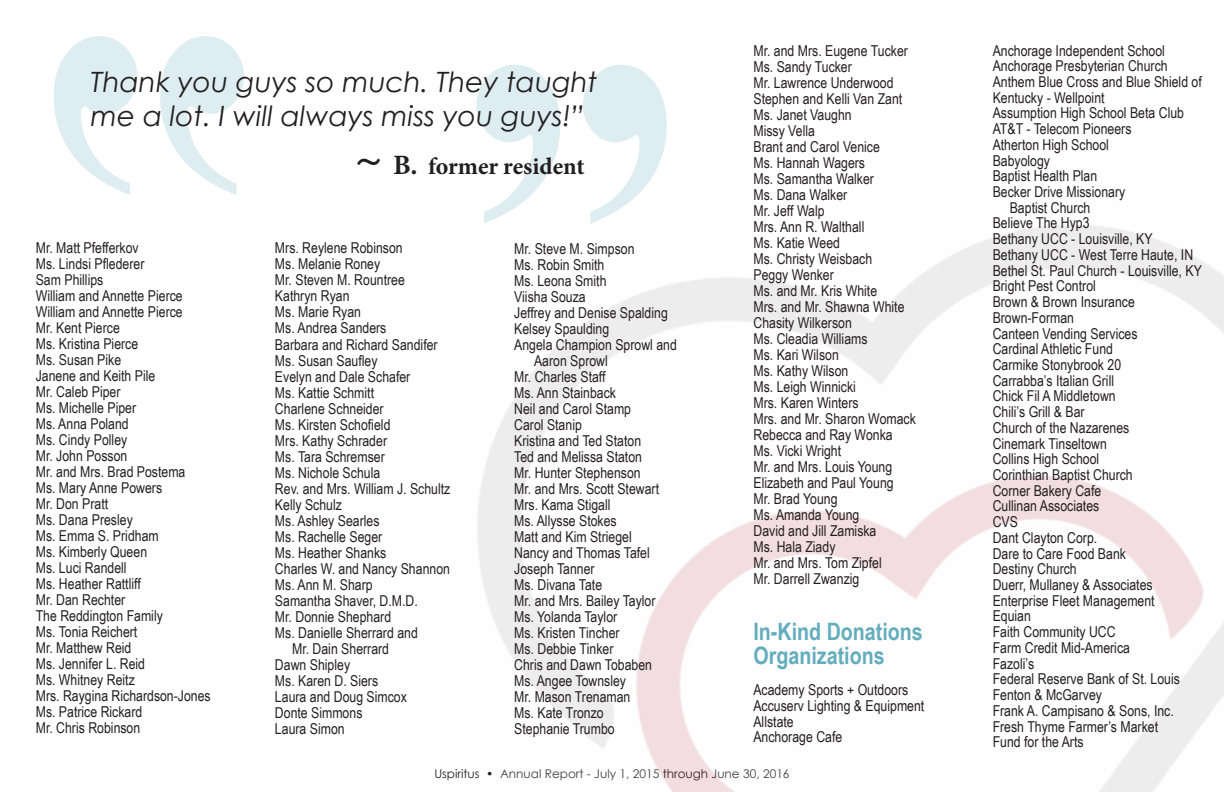
<style>
.page{position:relative;width:1224px;height:792px;background:#fff}
.page>*{position:absolute;margin:0;border:0;box-sizing:border-box;transform-origin:0 0}
.t1{font:700 487.4px "Times New Roman";color:#64adbd;scale:.93 1}
.t2{font:italic 28px/33.6px "Century Gothic";color:#231f20}
.t3{font:700 24px/24px "Arial Narrow";color:#64adbd}
.t4{font:700 24px "Minion Pro";letter-spacing:-.005em;color:#231f20}
.t5{font:15px/16px "Arial Narrow";color:#231f20}
.t6{font:12px "Century Gothic";color:#231f20}
.s1{font-size:48px}
.s2{font-size:28px}
</style>
<div class="page">
<img style="left:477px;top:225px;width:747px;height:567px">
<h1 class="t1" style="left:685px;top:394px;width:245px;rotate:-180deg">“</h1>
<h2 class="t2" style="left:91px;top:65px;width:508px">Thank you guys so much. They taught me a lot. I will always miss you guys!”</h2>
<h3 class="t4" style="left:355px;top:149px;width:231px"><span class="s1">~</span> <span class="s2">B.</span> former resident</h3>
<p class="t5" style="left:36px;top:239px;width:176px">Mr. Matt Pfefferkov<br>Ms. Lindsi Pflederer<br>Sam Phillips<br>William and Annette Pierce<br>William and Annette Pierce<br>Mr. Kent Pierce<br>Ms. Kristina Pierce<br>Ms. Susan Pike<br>Janene and Keith Pile<br>Mr. Caleb Piper<br>Ms. Michelle Piper<br>Ms. Anna Poland<br>Ms. Cindy Polley<br>Mr. John Posson<br>Mr. and Mrs. Brad Postema<br>Ms. Mary Anne Powers<br>Mr. Don Pratt<br>Ms. Dana Presley<br>Ms. Emma S. Pridham<br>Ms. Kimberly Queen<br>Ms. Luci Randell<br>Ms. Heather Rattliff<br>Mr. Dan Rechter<br>The Reddington Family<br>Ms. Tonia Reichert<br>Mr. Matthew Reid<br>Ms. Jennifer L. Reid<br>Ms. Whitney Reitz<br>Mrs. Raygina Richardson-Jones<br>Ms. Patrice Rickard<br>Mr. Chris Robinson</p>
<p class="t5" style="left:275px;top:240px;width:129px">Mrs. Reylene Robinson</p>
<p class="t5" style="left:275px;top:256px;width:107px">Ms. Melanie Roney</p>
<p class="t5" style="left:275px;top:272px;width:131px">Mr. Steven M. Rountree</p>
<p class="t5" style="left:275px;top:288px;width:76px">Kathryn Ryan</p>
<p class="t5" style="left:275px;top:304px;width:88px">Ms. Marie Ryan</p>
<p class="t5" style="left:275px;top:320px;width:113px">Ms. Andrea Sanders</p>
<p class="t5" style="left:275px;top:336px;width:164px">Barbara and Richard Sandifer</p>
<p class="t5" style="left:275px;top:352px;width:104px">Ms. Susan Saufley</p>
<p class="t5" style="left:275px;top:368px;width:137px">Evelyn and Dale Schafer</p>
<p class="t5" style="left:275px;top:384px;width:101px">Ms. Kattie Schmitt</p>
<p class="t5" style="left:275px;top:400px;width:110px">Charlene Schneider</p>
<p class="t5" style="left:275px;top:416px;width:117px">Ms. Kirsten Schofield</p>
<p class="t5" style="left:275px;top:432px;width:114px">Mrs. Kathy Schrader</p>
<p class="t5" style="left:275px;top:448px;width:111px">Ms. Tara Schremser</p>
<p class="t5" style="left:275px;top:464px;width:107px">Ms. Nichole Schula</p>
<p class="t5" style="left:275px;top:480px;width:177px">Rev. and Mrs. William J. Schultz</p>
<p class="t5" style="left:275px;top:496px;width:68px">Kelly Schulz</p>
<p class="t5" style="left:275px;top:512px;width:106px">Ms. Ashley Searles</p>
<p class="t5" style="left:275px;top:528px;width:109px">Ms. Rachelle Seger</p>
<p class="t5" style="left:275px;top:544px;width:113px">Ms. Heather Shanks</p>
<p class="t5" style="left:275px;top:560px;width:177px">Charles W. and Nancy Shannon</p>
<p class="t5" style="left:275px;top:576px;width:99px">Ms. Ann M. Sharp</p>
<p class="t5" style="left:275px;top:592px;width:144px">Samantha Shaver, D.M.D.</p>
<p class="t5" style="left:275px;top:608px;width:118px">Mr. Donnie Shephard</p>
<p class="t5" style="left:275px;top:624px;width:144px">Ms. Danielle Sherrard and</p>
<p class="t5" style="left:292px;top:640px;width:99px">Mr. Dain Sherrard</p>
<p class="t5" style="left:275px;top:656px;width:77px">Dawn Shipley</p>
<p class="t5" style="left:275px;top:672px;width:105px">Ms. Karen D. Siers</p>
<p class="t5" style="left:275px;top:688px;width:133px">Laura and Doug Simcox</p>
<p class="t5" style="left:275px;top:704px;width:89px">Donte Simmons</p>
<p class="t5" style="left:275px;top:720px;width:71px">Laura Simon</p>
<p class="t5" style="left:514px;top:240px;width:122px">Mr. Steve M. Simpson</p>
<p class="t5" style="left:514px;top:256px;width:92px">Ms. Robin Smith</p>
<p class="t5" style="left:514px;top:272px;width:94px">Ms. Leona Smith</p>
<p class="t5" style="left:514px;top:288px;width:73px">Viisha Souza</p>
<p class="t5" style="left:514px;top:304px;width:155px">Jeffrey and Denise Spalding</p>
<p class="t5" style="left:514px;top:320px;width:97px">Kelsey Spaulding</p>
<p class="t5" style="left:514px;top:336px;width:164px">Angela Champion Sprowl and</p>
<p class="t5" style="left:534px;top:352px;width:75px">Aaron Sprowl</p>
<p class="t5" style="left:514px;top:368px;width:93px">Mr. Charles Staff</p>
<p class="t5" style="left:514px;top:384px;width:103px">Ms. Ann Stainback</p>
<p class="t5" style="left:514px;top:400px;width:118px">Neil and Carol Stamp</p>
<p class="t5" style="left:514px;top:416px;width:69px">Carol Stanip</p>
<p class="t5" style="left:514px;top:432px;width:128px">Kristina and Ted Staton</p>
<p class="t5" style="left:514px;top:448px;width:129px">Ted and Melissa Staton</p>
<p class="t5" style="left:514px;top:464px;width:128px">Mr. Hunter Stephenson</p>
<p class="t5" style="left:514px;top:480px;width:146px">Mr. and Mrs. Scott Stewart</p>
<p class="t5" style="left:514px;top:496px;width:98px">Mrs. Kama Stigall</p>
<p class="t5" style="left:514px;top:512px;width:104px">Ms. Allysse Stokes</p>
<p class="t5" style="left:514px;top:528px;width:119px">Matt and Kim Striegel</p>
<p class="t5" style="left:514px;top:544px;width:137px">Nancy and Thomas Tafel</p>
<p class="t5" style="left:514px;top:560px;width:82px">Joseph Tanner</p>
<p class="t5" style="left:514px;top:576px;width:89px">Ms. Divana Tate</p>
<p class="t5" style="left:514px;top:592px;width:143px">Mr. and Mrs. Bailey Taylor</p>
<p class="t5" style="left:514px;top:608px;width:105px">Ms. Yolanda Taylor</p>
<p class="t5" style="left:514px;top:624px;width:107px">Ms. Kristen Tincher</p>
<p class="t5" style="left:514px;top:640px;width:101px">Ms. Debbie Tinker</p>
<p class="t5" style="left:514px;top:656px;width:139px">Chris and Dawn Tobaben</p>
<p class="t5" style="left:514px;top:672px;width:113px">Ms. Angee Townsley</p>
<p class="t5" style="left:514px;top:688px;width:118px">Mr. Mason Trenaman</p>
<p class="t5" style="left:514px;top:704px;width:91px">Ms. Kate Tronzo</p>
<p class="t5" style="left:514px;top:720px;width:102px">Stephanie Trumbo</p>
<p class="t5" style="left:753px;top:42px;width:164px">Mr. and Mrs. Eugene Tucker<br>Ms. Sandy Tucker<br>Mr. Lawrence Underwood<br>Stephen and Kelli Van Zant<br>Ms. Janet Vaughn<br>Missy Vella<br>Brant and Carol Venice<br>Ms. Hannah Wagers<br>Ms. Samantha Walker<br>Ms. Dana Walker<br>Mr. Jeff Walp<br>Mrs. Ann R. Walthall<br>Ms. Katie Weed<br>Ms. Christy Weisbach<br>Peggy Wenker<br>Ms. and Mr. Kris White<br>Mrs. and Mr. Shawna White<br>Chasity Wilkerson<br>Ms. Cleadia Williams<br>Ms. Kari Wilson<br>Ms. Kathy Wilson<br>Ms. Leigh Winnicki<br>Mrs. Karen Winters<br>Mrs. and Mr. Sharon Womack<br>Rebecca and Ray Wonka<br>Ms. Vicki Wright<br>Mr. and Mrs. Louis Young<br>Elizabeth and Paul Young<br>Mr. Brad Young<br>Ms. Amanda Young<br>David and Jill Zamiska<br>Ms. Hala Ziady<br>Mr. and Mrs. Tom Zipfel<br>Mr. Darrell Zwanzig</p>
<h3 class="t3" style="left:753px;top:618px;width:171px">In-Kind Donations<br>Organizations</h3>
<p class="t5" style="left:753px;top:682px;width:172px">Academy Sports + Outdoors<br>Accuserv Lighting &amp; Equipment<br>Allstate<br>Anchorage Cafe</p>
<p class="t6" style="left:434px;top:765px;width:357px">Uspiritus • Annual Report - July 1, 2015 through June 30, 2016</p>
<p class="t5" style="left:993px;top:42px;width:174px">Anchorage Independent School</p>
<p class="t5" style="left:993px;top:57px;width:177px">Anchorage Presbyterian Church</p>
<p class="t5" style="left:993px;top:73px;width:211px">Anthem Blue Cross and Blue Shield of</p>
<p class="t5" style="left:993px;top:89px;width:113px">Kentucky - Wellpoint</p>
<p class="t5" style="left:993px;top:105px;width:193px">Assumption High School Beta Club</p>
<p class="t5" style="left:993px;top:120px;width:140px">AT&amp;T - Telecom Pioneers</p>
<p class="t5" style="left:993px;top:136px;width:118px">Atherton High School</p>
<p class="t5" style="left:993px;top:152px;width:59px">Babyology</p>
<p class="t5" style="left:993px;top:167px;width:106px">Baptist Health Plan</p>
<p class="t5" style="left:993px;top:183px;width:134px">Becker Drive Missionary</p>
<p class="t5" style="left:1010px;top:199px;width:82px">Baptist Church</p>
<p class="t5" style="left:993px;top:215px;width:98px">Believe The Hyp3</p>
<p class="t5" style="left:993px;top:230px;width:161px">Bethany UCC - Louisville, KY</p>
<p class="t5" style="left:993px;top:246px;width:202px">Bethany UCC - West Terre Haute, IN</p>
<p class="t5" style="left:993px;top:262px;width:211px">Bethel St. Paul Church - Louisville, KY</p>
<p class="t5" style="left:993px;top:278px;width:105px">Bright Pest Control</p>
<p class="t5" style="left:993px;top:293px;width:144px">Brown &amp; Brown Insurance</p>
<p class="t5" style="left:993px;top:309px;width:83px">Brown-Forman</p>
<p class="t5" style="left:993px;top:325px;width:146px">Canteen Vending Services</p>
<p class="t5" style="left:993px;top:340px;width:122px">Cardinal Athletic Fund</p>
<p class="t5" style="left:993px;top:356px;width:130px">Carmike Stonybrook 20</p>
<p class="t5" style="left:993px;top:372px;width:123px">Carrabba’s Italian Grill</p>
<p class="t5" style="left:993px;top:388px;width:125px">Chick Fil A Middletown</p>
<p class="t5" style="left:993px;top:403px;width:94px">Chili’s Grill &amp; Bar</p>
<p class="t5" style="left:993px;top:419px;width:138px">Church of the Nazarenes</p>
<p class="t5" style="left:993px;top:435px;width:116px">Cinemark Tinseltown</p>
<p class="t5" style="left:993px;top:450px;width:108px">Collins High School</p>
<p class="t5" style="left:993px;top:466px;width:142px">Corinthian Baptist Church</p>
<p class="t5" style="left:993px;top:482px;width:110px">Corner Bakery Cafe</p>
<p class="t5" style="left:993px;top:498px;width:108px">Cullinan Associates</p>
<p class="t5" style="left:993px;top:513px;width:27px">CVS</p>
<p class="t5" style="left:993px;top:529px;width:106px">Dant Clayton Corp.</p>
<p class="t5" style="left:993px;top:545px;width:135px">Dare to Care Food Bank</p>
<p class="t5" style="left:993px;top:560px;width:86px">Destiny Church</p>
<p class="t5" style="left:993px;top:576px;width:161px">Duerr, Mullaney &amp; Associates</p>
<p class="t5" style="left:993px;top:592px;width:164px">Enterprise Fleet Management</p>
<p class="t5" style="left:993px;top:608px;width:40px">Equian</p>
<p class="t5" style="left:993px;top:623px;width:125px">Faith Community UCC</p>
<p class="t5" style="left:993px;top:639px;width:139px">Farm Credit Mid-America</p>
<p class="t5" style="left:993px;top:655px;width:43px">Fazoli’s</p>
<p class="t5" style="left:993px;top:671px;width:189px">Federal Reserve Bank of St. Louis</p>
<p class="t5" style="left:993px;top:686px;width:111px">Fenton &amp; McGarvey</p>
<p class="t5" style="left:993px;top:702px;width:183px">Frank A. Campisano &amp; Sons, Inc.</p>
<p class="t5" style="left:993px;top:718px;width:167px">Fresh Thyme Farmer’s Market</p>
<p class="t5" style="left:993px;top:733px;width:92px">Fund for the Arts</p>
</div>
